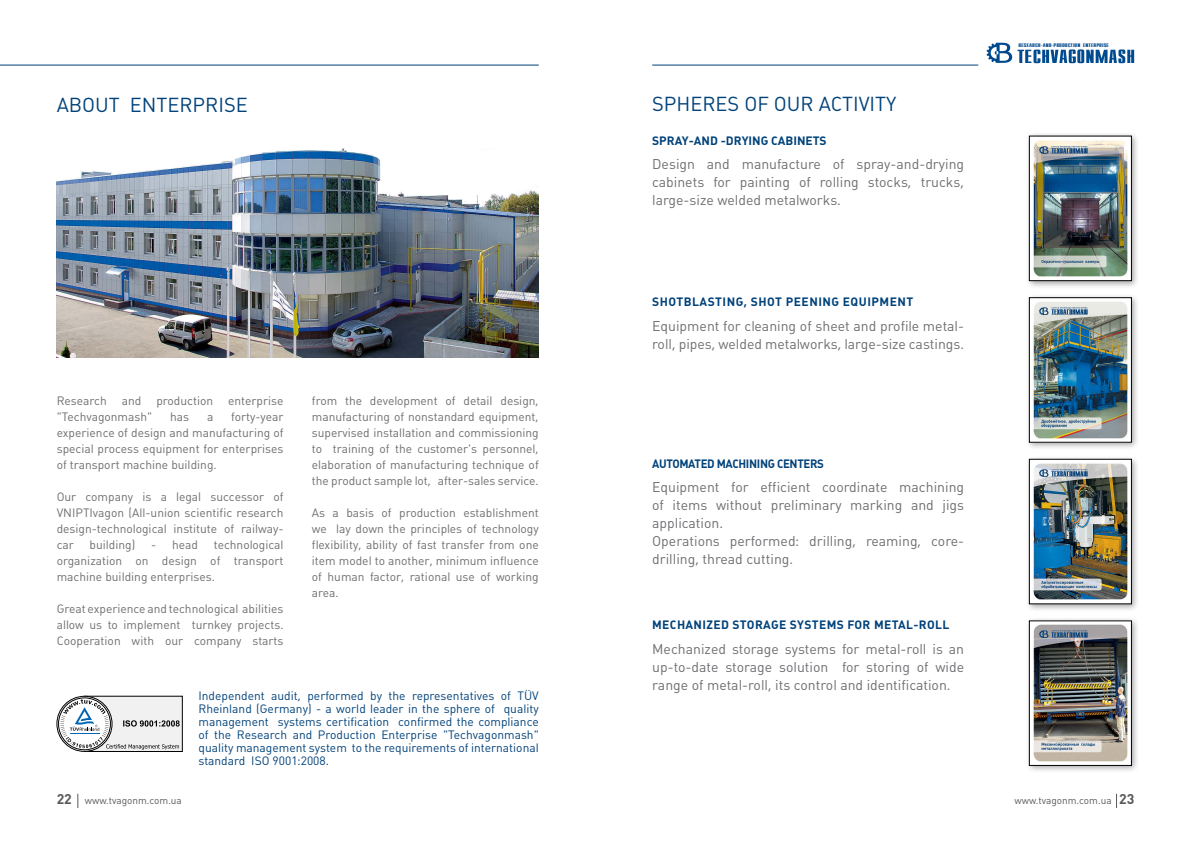
<style>
.page{position:relative;width:1191px;height:842px;background:#fff}
.page>*{position:absolute;margin:0;border:0;box-sizing:border-box;transform-origin:0 0}
.t1{font:20px "Plumb";color:#00427a}
.t2{font:14px/18px "Plumb";color:#6d6e71;text-align:justify}
.t3{font:12px/16px "Plumb";color:#6d6e71;text-align:justify}
.t4{font:12px/13px "Plumb";color:#00427a;text-align:justify}
.t5{font:700 12px "Plumb";letter-spacing:.03em;color:#00427a}
.t6{font:700 12px "Plumb";letter-spacing:-.03em;color:#00427a;scale:.95 1}
.t7{font:700 12px "Plumb";color:#00427a}
.t8{font:10px "Plumb";color:#58595b}
.t9{font:10px "Plumb";color:#00427a}
.t10{font:4.3px "Compact";color:#004a8f;scale:1.72 1}
.s1{font-weight:700;font-size:14px}
</style>
<div class="page">
<svg style="left:1116px;top:794px;width:1px;height:14px"></svg>
<svg style="left:77px;top:794px;width:1px;height:14px"></svg>
<svg style="left:986px;top:43px;width:148px;height:20px"></svg>
<hr style="left:652px;top:65px;width:326px;height:1px;background:#00427a">
<img style="left:57px;top:148px;width:482px;height:209px">
<div style="left:1025px;top:132px;width:114px;height:157px;background:#000;opacity:.35"></div>
<img style="left:1031px;top:138px;width:98px;height:141px">
<div style="left:1029px;top:136px;width:102px;height:145px;border:1px solid #000"></div>
<div style="left:1025px;top:294px;width:114px;height:156px;background:#000;opacity:.35"></div>
<img style="left:1031px;top:300px;width:98px;height:140px">
<div style="left:1025px;top:455px;width:114px;height:157px;background:#000;opacity:.35"></div>
<img style="left:1031px;top:461px;width:98px;height:141px">
<div style="left:1029px;top:459px;width:102px;height:145px;border:1px solid #000"></div>
<div style="left:1025px;top:617px;width:114px;height:157px;background:#000;opacity:.35"></div>
<img style="left:1031px;top:623px;width:98px;height:140px">
<div style="left:84px;top:696px;width:98px;height:56px;border:1px solid #000"></div>
<div style="left:57px;top:696px;width:55px;height:56px;border:1px solid #000;border-radius:50%"></div>
<svg style="left:60px;top:699px;width:120px;height:51px"></svg>
<div style="left:58px;top:698px;width:53px;height:52px;border:1px solid #000;border-radius:50%"></div>
<hr style="left:0;top:65px;width:539px;height:1px;background:#00427a">
<p class="t1" style="left:57px;top:93px;width:192px">ABOUT ENTERPRISE</p>
<p class="t1" style="left:652px;top:92px;width:246px">SPHERES OF OUR ACTIVITY</p>
<p class="t7" style="left:652px;top:133px;width:176px">SPRAY-AND -DRYING CABINETS</p>
<p class="t2" style="left:652px;top:155px;width:313px">Design and manufacture of spray-and-drying cabinets for painting of rolling stocks, trucks, large-size welded metalworks.</p>
<p class="t5" style="left:652px;top:295px;width:263px">SHOTBLASTING, SHOT PEENING EQUIPMENT</p>
<p class="t3" style="left:57px;top:393px;width:228px">Research and production enterprise "Techvagonmash"</p>
<p class="t3" style="left:57px;top:409px;width:228px;text-indent:174px">forty-year experience of design and manufacturing of special process equipment for enterprises of transport machine building.</p>
<p class="t3" style="left:57px;top:489px;width:228px">Our company is a legal successor of VNIPTIvagon (All-union scientific research design-technological institute of railway&shy;car</p>
<p class="t3" style="left:170px;top:409px;width:21px">has</p>
<p class="t3" style="left:207px;top:409px;width:8px">a</p>
<p class="t3" style="left:90px;top:537px;width:47px">building)</p>
<p class="t3" style="left:151px;top:537px;width:48px">- head</p>
<p class="t3" style="left:57px;top:537px;width:228px;text-indent:157px">technological organization on design of transport machine building enterprises.</p>
<p class="t3" style="left:57px;top:601px;width:228px">Great experience and technological abilities allow us to implement turnkey projects.<br>Cooperation with our company starts</p>
<p class="t3" style="left:312px;top:393px;width:228px">from the development of detail design, manufacturing of nonstandard equipment, supervised installation and commissioning to training of the customer's personnel, elaboration of manufacturing technique of the product sample lot, after-sales service.</p>
<p class="t3" style="left:312px;top:505px;width:228px">As a basis of production establishment we lay down the principles of technology flexibility, ability of fast transfer from one item model to another, minimum influence of human factor, rational use of working area.</p>
<p class="t9" style="left:525px;top:681px;width:7px">..</p>
<p class="t4" style="left:198px;top:689px;width:342px">Independent audit, performed by the representatives of TUV Rheinland (Germany) - a world leader in the sphere of quality management systems certification confirmed the compliance of the Research and Production Enterprise "Techvagonmash" quality management system to the requirements of international standard ISO 9001:2008.</p>
<p class="t2" style="left:652px;top:317px;width:313px">Equipment for cleaning of sheet and profile metal&shy;roll, pipes, welded metalworks, large-size castings.</p>
<p class="t6" style="left:652px;top:457px;width:182px">AUTOMATED MACHINING CENTERS</p>
<p class="t2" style="left:652px;top:478px;width:313px">Equipment for efficient coordinate machining of items without preliminary marking and jigs application.</p>
<p class="t2" style="left:652px;top:532px;width:313px">Operations performed: drilling, reaming, core&shy;drilling, thread cutting.</p>
<p class="t5" style="left:652px;top:618px;width:299px">MECHANIZED STORAGE SYSTEMS FOR METAL-ROLL</p>
<p class="t2" style="left:652px;top:640px;width:313px">Mechanized storage systems for metal-roll is an up-to-date storage solution for storing of wide range of metal-roll, its control and identification.</p>
<p class="t10" style="left:1018px;top:43px;width:54px">RESEARCH-AND-PRODUCTION ENTERPRISE</p>
<p class="t8" style="left:57px;top:794px;width:127px"><span class="s1">22</span> www.tvagonm.com.ua</p>
<p class="t8" style="left:1014px;top:794px;width:121px">www.tvagonm.com.ua <span class="s1">23</span></p>
</div>
